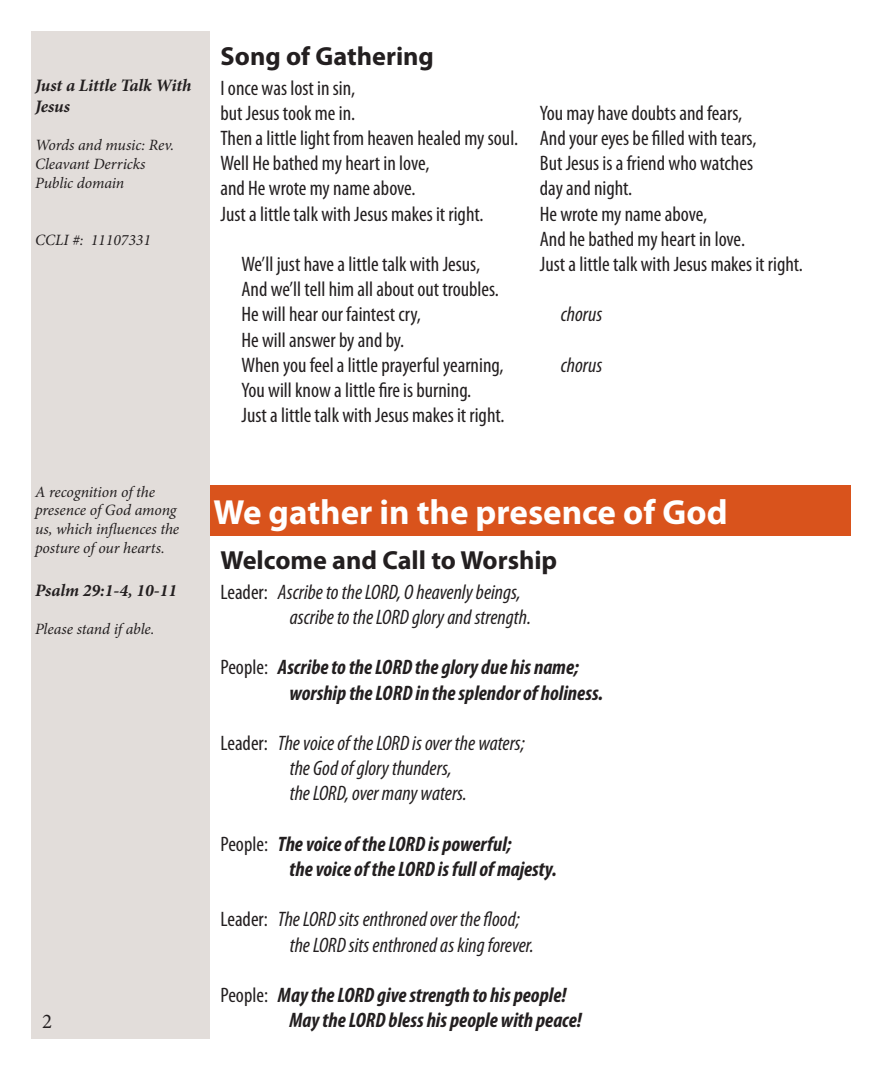
<style>
.page{position:relative;width:882px;height:1071px;background:#fff}
.page>*{position:absolute;margin:0;border:0;box-sizing:border-box;transform-origin:0 0}
.t1{font:700 35px "Myriad Pro";color:#fff}
.t2{font:700 26.25px "Myriad Pro";color:#231f20}
.t3{font:condensed 21px "Myriad Pro";color:#231f20}
.t4{font:italic condensed 21px "Myriad Pro";color:#231f20}
.t5{font:italic 700 condensed 21px "Myriad Pro";color:#231f20}
.t6{font:21px "Minion Pro";color:#231f20}
.t7{font:italic 700 17.5px/21px "Minion Pro";letter-spacing:-.005em;color:#231f20}
.t8{font:italic 15.75px/18.9px "Minion Pro";letter-spacing:-.005em;color:#231f20}
.s1{font-style:normal}
.s2{font-weight:400;font-style:normal}
</style>
<div class="page">
<div style="left:32px;top:32px;width:178px;height:1008px;background:#e2ddda"></div>
<div style="left:210px;top:485px;width:640px;height:51px;background:#d9531c"></div>
<p class="t7" style="left:35px;top:75px;width:158px">Just a Little Talk With<br>Jesus</p>
<p class="t8" style="left:35px;top:136px;width:141px">Words and music: Rev.<br>Cleavant Derricks</p>
<p class="t8" style="left:35px;top:174px;width:91px">Public domain</p>
<p class="t8" style="left:35px;top:230px;width:117px">CCLI #: 11107331</p>
<p class="t2" style="left:220px;top:39px;width:215px">Song of Gathering</p>
<p class="t3" style="left:220px;top:75px;width:136px">I once was lost in sin,</p>
<p class="t3" style="left:220px;top:100px;width:136px">but Jesus took me in.</p>
<p class="t3" style="left:220px;top:125px;width:299px">Then a little light from heaven healed my soul.</p>
<p class="t3" style="left:220px;top:150px;width:211px">Well He bathed my heart in love,</p>
<p class="t3" style="left:220px;top:176px;width:197px">and He wrote my name above.</p>
<p class="t3" style="left:220px;top:201px;width:265px">Just a little talk with Jesus makes it right.</p>
<p class="t3" style="left:242px;top:251px;width:240px">We’ll just have a little talk with Jesus,</p>
<p class="t3" style="left:242px;top:276px;width:259px">And we’ll tell him all about out troubles.</p>
<p class="t3" style="left:242px;top:302px;width:181px">He will hear our faintest cry,</p>
<p class="t3" style="left:242px;top:327px;width:164px">He will answer by and by.</p>
<p class="t3" style="left:242px;top:352px;width:263px">When you feel a little prayerful yearning,</p>
<p class="t3" style="left:242px;top:377px;width:231px">You will know a little fire is burning.</p>
<p class="t3" style="left:242px;top:402px;width:265px">Just a little talk with Jesus makes it right.</p>
<p class="t3" style="left:540px;top:100px;width:204px">You may have doubts and fears,</p>
<p class="t3" style="left:540px;top:125px;width:218px">And your eyes be filled with tears,</p>
<p class="t3" style="left:540px;top:150px;width:215px">But Jesus is a friend who watches</p>
<p class="t3" style="left:540px;top:176px;width:94px">day and night.</p>
<p class="t3" style="left:540px;top:201px;width:169px">He wrote my name above,</p>
<p class="t3" style="left:540px;top:226px;width:207px">And he bathed my heart in love.</p>
<p class="t3" style="left:540px;top:251px;width:265px">Just a little talk with Jesus makes it right.</p>
<p class="t4" style="left:561px;top:302px;width:43px">chorus</p>
<p class="t4" style="left:561px;top:352px;width:43px">chorus</p>
<p class="t8" style="left:35px;top:482px;width:146px">A recognition of the presence of God among us, which influences the posture of our hearts.</p>
<p class="t7" style="left:35px;top:579px;width:144px">Psalm 29:1-4, 10-11</p>
<p class="t8" style="left:35px;top:619px;width:121px">Please stand if able.</p>
<p class="t6" style="left:42px;top:1007px;width:12px">2</p>
<p class="t1" style="left:214px;top:489px;width:516px">We gather in the presence of God</p>
<p class="t2" style="left:220px;top:543px;width:338px">Welcome and Call to Worship</p>
<p class="t4" style="left:220px;top:579px;width:302px"><span class="s1">Leader:</span> Ascribe to the LORD, O heavenly beings,</p>
<p class="t4" style="left:290px;top:604px;width:243px">ascribe to the LORD glory and strength.</p>
<p class="t5" style="left:220px;top:654px;width:360px"><span class="s2">People:</span> Ascribe to the LORD the glory due his name;</p>
<p class="t5" style="left:289px;top:680px;width:315px">worship the LORD in the splendor of holiness.</p>
<p class="t4" style="left:220px;top:730px;width:306px"><span class="s1">Leader:</span> The voice of the LORD is over the waters;</p>
<p class="t4" style="left:290px;top:756px;width:164px">the God of glory thunders,</p>
<p class="t4" style="left:290px;top:781px;width:179px">the LORD, over many waters.</p>
<p class="t5" style="left:220px;top:831px;width:293px"><span class="s2">People:</span> The voice of the LORD is powerful;</p>
<p class="t5" style="left:289px;top:856px;width:269px">the voice of the LORD is full of majesty.</p>
<p class="t4" style="left:220px;top:907px;width:301px"><span class="s1">Leader:</span> The LORD sits enthroned over the flood;</p>
<p class="t4" style="left:290px;top:932px;width:246px">the LORD sits enthroned as king forever.</p>
<p class="t5" style="left:220px;top:982px;width:347px"><span class="s2">People:</span> May the LORD give strength to his people!</p>
<p class="t5" style="left:289px;top:1007px;width:294px">May the LORD bless his people with peace!</p>
</div>
